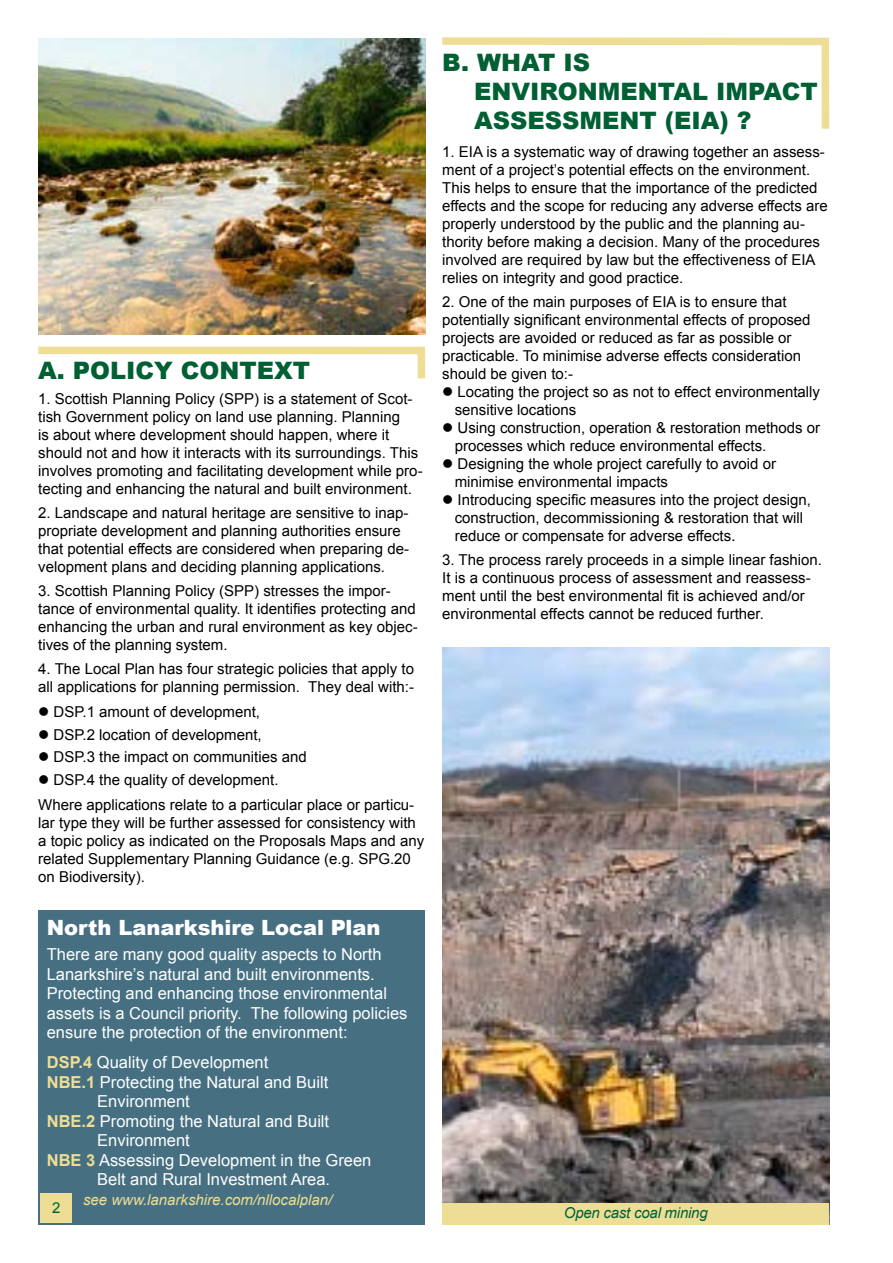
<style>
.page{position:relative;width:893px;height:1263px;background:#fff}
.page>*{position:absolute;margin:0;border:0;box-sizing:border-box;transform-origin:0 0}
.t1{font:900 24px/28.8px "Arial";color:#005f33}
.t2{font:900 21px "Arial";color:#fff}
.t3{font:16.5px/19.5px "Arial";color:#fff}
.t4{font:15px/18px "Arial";color:#000}
.t5{font:italic 15px "Arial";color:#eede95}
.t6{font:italic 15px "Arial";letter-spacing:-.015em;color:#006139}
.t7{font:15px "Arial";color:#006139}
.s1{font-weight:700;color:#eede95}
.s2{font-size:16.5px}
</style>
<div class="page">
<svg style="left:442px;top:37px;width:388px;height:92px"></svg>
<div style="left:38px;top:910px;width:387px;height:315px;background:#467082"></div>
<div style="left:40px;top:1193px;width:32px;height:30px;background:#eede95"></div>
<img style="left:38px;top:38px;width:387px;height:297px">
<img style="left:442px;top:648px;width:387px;height:555px">
<svg style="left:38px;top:346px;width:388px;height:33px"></svg>
<div style="left:442px;top:1203px;width:387px;height:22px;background:#eede95"></div>
<h1 class="t1" style="left:38px;top:355px;width:273px">A. POLICY CONTEXT</h1>
<p class="t4" style="left:38px;top:389px;width:386px">1. Scottish Planning Policy (SPP) is a statement of Scot&shy;tish Government policy on land use planning. Planning<br>is about where development should happen, where it should not and how it interacts with its surroundings. This involves promoting and facilitating development while pro&shy;tecting and enhancing the natural and built environment.</p>
<p class="t4" style="left:38px;top:503px;width:372px">2. Landscape and natural heritage are sensitive to inap&shy;propriate development and planning authorities ensure that potential effects are considered when preparing de&shy;velopment plans and deciding planning applications.</p>
<p class="t4" style="left:38px;top:581px;width:381px">3. Scottish Planning Policy (SPP) stresses the impor&shy;tance of environmental quality. It identifies protecting and enhancing the urban and rural environment as key objec&shy;tives of the planning system.</p>
<p class="t4" style="left:38px;top:659px;width:377px">4. The Local Plan has four strategic policies that apply to all applications for planning permission. They deal with:-</p>
<p class="t4" style="left:38px;top:703px;width:223px">● DSP.1 amount of development,</p>
<p class="t4" style="left:38px;top:725px;width:225px">● DSP.2 location of development,</p>
<p class="t4" style="left:38px;top:748px;width:270px">● DSP.3 the impact on communities and</p>
<p class="t4" style="left:38px;top:767px;width:378px;line-height:25.5px">● DSP.4 the quality of development.<br>Where applications relate to a particular place or particu-</p>
<p class="t4" style="left:38px;top:814px;width:388px">lar type they will be further assessed for consistency with a topic policy as indicated on the Proposals Maps and any related Supplementary Planning Guidance (e.g. SPG.20 on Biodiversity).</p>
<h2 class="t2" style="left:47px;top:912px;width:335px">North Lanarkshire Local Plan</h2>
<p class="t3" style="left:47px;top:945px;width:362px">There are many good quality aspects to North Lanarkshire’s natural and built environments.<br>Protecting and enhancing those environmental assets is a Council priority. The following policies ensure the protection of the environment:</p>
<p class="t3" style="left:47px;top:1053px;width:223px"><span class="s1">DSP.4</span> Quality of Development</p>
<p class="t3" style="left:47px;top:1072px;width:283px"><span class="s1">NBE.1</span> Protecting the Natural and Built</p>
<p class="t3" style="left:97px;top:1092px;width:94px">Environment</p>
<p class="t3" style="left:47px;top:1111px;width:284px"><span class="s1">NBE.2</span> Promoting the Natural and Built</p>
<p class="t3" style="left:97px;top:1131px;width:94px">Environment</p>
<p class="t3" style="left:47px;top:1150px;width:326px"><span class="s1">NBE 3</span> Assessing Development in the Green</p>
<p class="t3" style="left:97px;top:1170px;width:234px">Belt and Rural Investment Area.</p>
<p class="t5" style="left:83px;top:1190px;width:251px">see www.lanarkshire.com/nllocalplan/</p>
<p class="t7" style="left:52px;top:1197px;width:10px">2</p>
<h1 class="t1" style="left:474px;top:47px;width:345px;text-indent:-32px">B. WHAT IS<br>ENVIRONMENTAL IMPACT<br>ASSESSMENT (EIA) ?</h1>
<p class="t4" style="left:442px;top:142px;width:387px">1. EIA is a systematic way of drawing together an assess&shy;ment of a project’s potential effects on the environment.<br>This helps to ensure that the importance of the predicted effects and the scope for reducing any adverse effects are properly understood by the public and the planning au&shy;thority before making a decision. Many of the procedures involved are required by law but the effectiveness of EIA relies on integrity and good practice.</p>
<p class="t4" style="left:442px;top:292px;width:370px">2. One of the main purposes of EIA is to ensure that potentially significant environmental effects of proposed projects are avoided or reduced as far as possible or practicable. To minimise adverse effects consideration should be given to:-</p>
<p class="t4" style="left:455px;top:382px;width:367px;text-indent:-13px">● Locating the project so as not to effect environmentally sensitive locations</p>
<p class="t4" style="left:455px;top:418px;width:367px;text-indent:-13px">● Using construction, operation &amp; restoration methods or processes which reduce environmental effects.</p>
<p class="t4" style="left:455px;top:454px;width:323px;text-indent:-13px">● Designing the whole project carefully to avoid or minimise environmental impacts</p>
<p class="t4" style="left:455px;top:490px;width:358px;text-indent:-13px">● Introducing specific measures into the project design, construction, decommissioning &amp; restoration that will reduce or compensate for adverse effects<span class="s2">.</span></p>
<p class="t4" style="left:442px;top:550px;width:381px">3. The process rarely proceeds in a simple linear fashion.<br>It is a continuous process of assessment and reassess&shy;ment until the best environmental fit is achieved and/or environmental effects cannot be reduced further.</p>
<p class="t6" style="left:564px;top:1203px;width:146px">Open cast coal mining</p>
</div>
